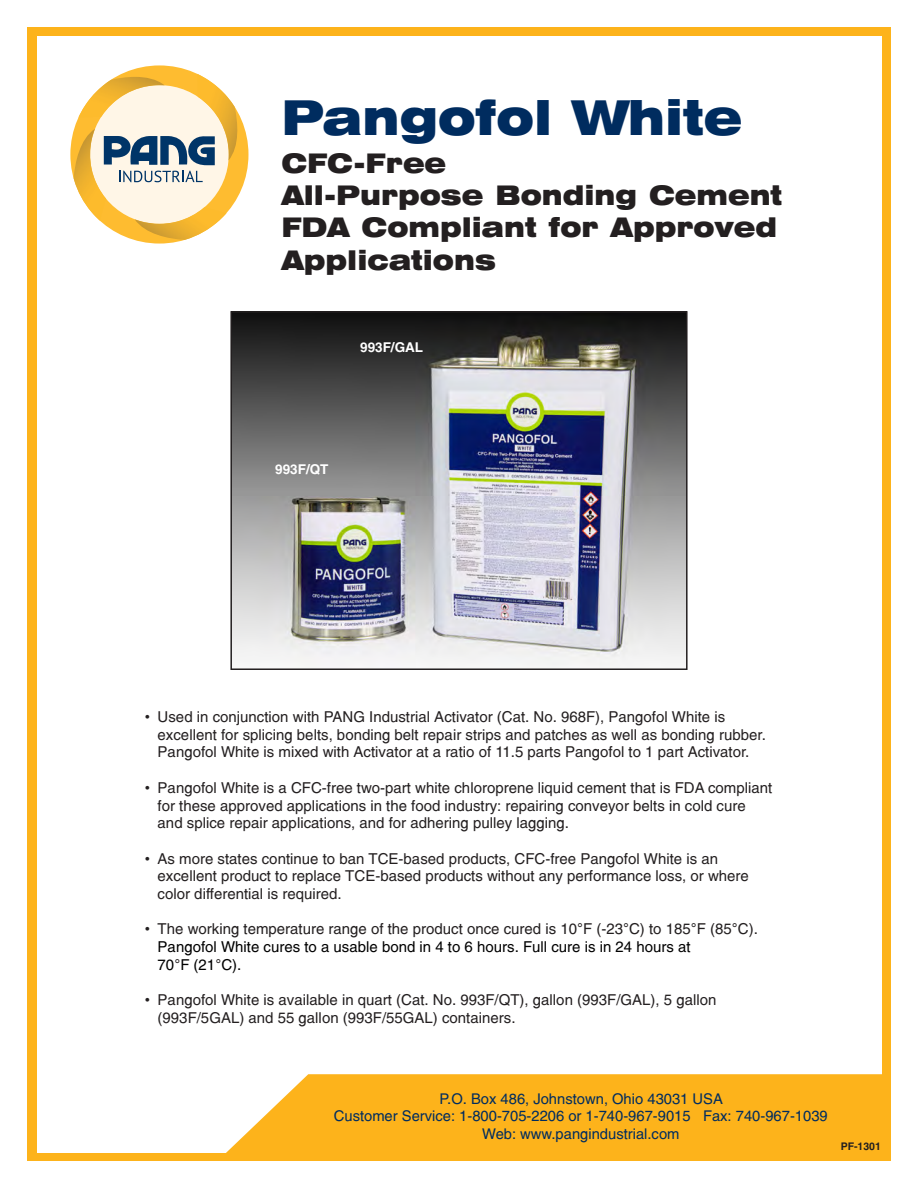
<style>
.page{position:relative;width:918px;height:1188px;background:#fff}
.page>*{position:absolute;margin:0;border:0;box-sizing:border-box;transform-origin:0 0}
.t1{font:900 expanded 48px "Swiss 721 BT";color:#002c5f;scale:.93 1}
.t2{font:900 expanded 27px/32.4px "Swiss 721 BT";color:#231f20;scale:.93 1}
.t3{font:15px/17.7px "Switzerland";color:#231f20}
.t4{font:15px/17.7px "Switzerland";color:#000}
.t5{font:15px "Arial";color:#231f20}
.t6{font:14.7px/17.4px "Switzerland";color:#002c5f;text-align:center}
.t7{font:700 13.5px "Switzerland";color:#fff}
.t8{font:700 10.5px "Switzerland";color:#231f20}
.s1{font-family:"Arial"}
.s2{font-family:"Arial";color:#231f20}
.s3{color:#231f20}
</style>
<div class="page">
<div style="left:27px;top:27px;width:864px;height:1134px;background:#fdb31b"></div>
<div style="left:37px;top:36px;width:844px;height:1116px;background:#fff"></div>
<svg style="left:218px;top:1074px;width:664px;height:79px;background:#fdb82b"></svg>
<svg style="left:70px;top:65px;width:178px;height:179px"></svg>
<img style="left:233px;top:314px;width:452px;height:353px">
<div style="left:230px;top:311px;width:458px;height:359px;border:2px solid #231f20"></div>
<p class="t1" style="left:281px;top:99px;width:497px">Pangofol White</p>
<p class="t2" style="left:281px;top:149px;width:540px">CFC-Free<br>All-Purpose Bonding Cement<br>FDA Compliant for Approved<br>Applications</p>
<p class="t7" style="left:360px;top:341px;width:65px">993F/GAL</p>
<p class="t7" style="left:275px;top:464px;width:55px">993F/QT</p>
<p class="t3" style="left:158px;top:709px;width:610px;text-indent:-13px"><span class="s1">•</span> Used in conjunction with PANG Industrial Activator (Cat. No. 968F), Pangofol White is excellent for splicing belts, bonding belt repair strips and patches as well as bonding rubber.<br>Pangofol White is mixed with Activator at a ratio of 11.5 parts Pangofol to 1 part Activator.</p>
<p class="t3" style="left:158px;top:780px;width:616px;text-indent:-13px"><span class="s1">•</span> Pangofol White is a CFC-free two-part white chloroprene liquid cement that is FDA compliant for these approved applications in the food industry: repairing conveyor belts in cold cure and splice repair applications, and for adhering pulley lagging.</p>
<p class="t3" style="left:158px;top:851px;width:593px;text-indent:-13px"><span class="s1">•</span> As more states continue to ban TCE-based products, CFC-free Pangofol White is an excellent product to replace TCE-based products without any performance loss, or where color differential is required.</p>
<p class="t4" style="left:158px;top:921px;width:602px;text-indent:-13px"><span class="s2">•</span> <span class="s3">The working temperature range of the product once cured is 10</span><span class="s2">°</span><span class="s3">F (-23</span><span class="s2">°</span><span class="s3">C) to 185</span><span class="s2">°</span><span class="s3">F (85</span><span class="s2">°</span><span class="s3">C).<br></span>Pangofol White cures to a usable bond in 4 to 6 hours. Full cure is in 24 hours at<br>70 F (21 C).</p>
<p class="t5" style="left:174px;top:959px;width:7px">°</p>
<p class="t5" style="left:215px;top:959px;width:7px">°</p>
<p class="t3" style="left:158px;top:992px;width:560px;text-indent:-13px"><span class="s1">•</span> Pangofol White is available in quart (Cat. No. 993F/QT), gallon (993F/GAL), 5 gallon (993F/5GAL) and 55 gallon (993F/55GAL) containers.</p>
<p class="t6" style="left:334px;top:1091px;width:495px">P.O. Box 486, Johnstown, Ohio 43031 USA<br>Customer Service: 1-800-705-2206 or 1-740-967-9015 Fax: 740-967-1039<br>Web: www.pangindustrial.com</p>
<p class="t8" style="left:841px;top:1142px;width:42px">PF-1301</p>
</div>
